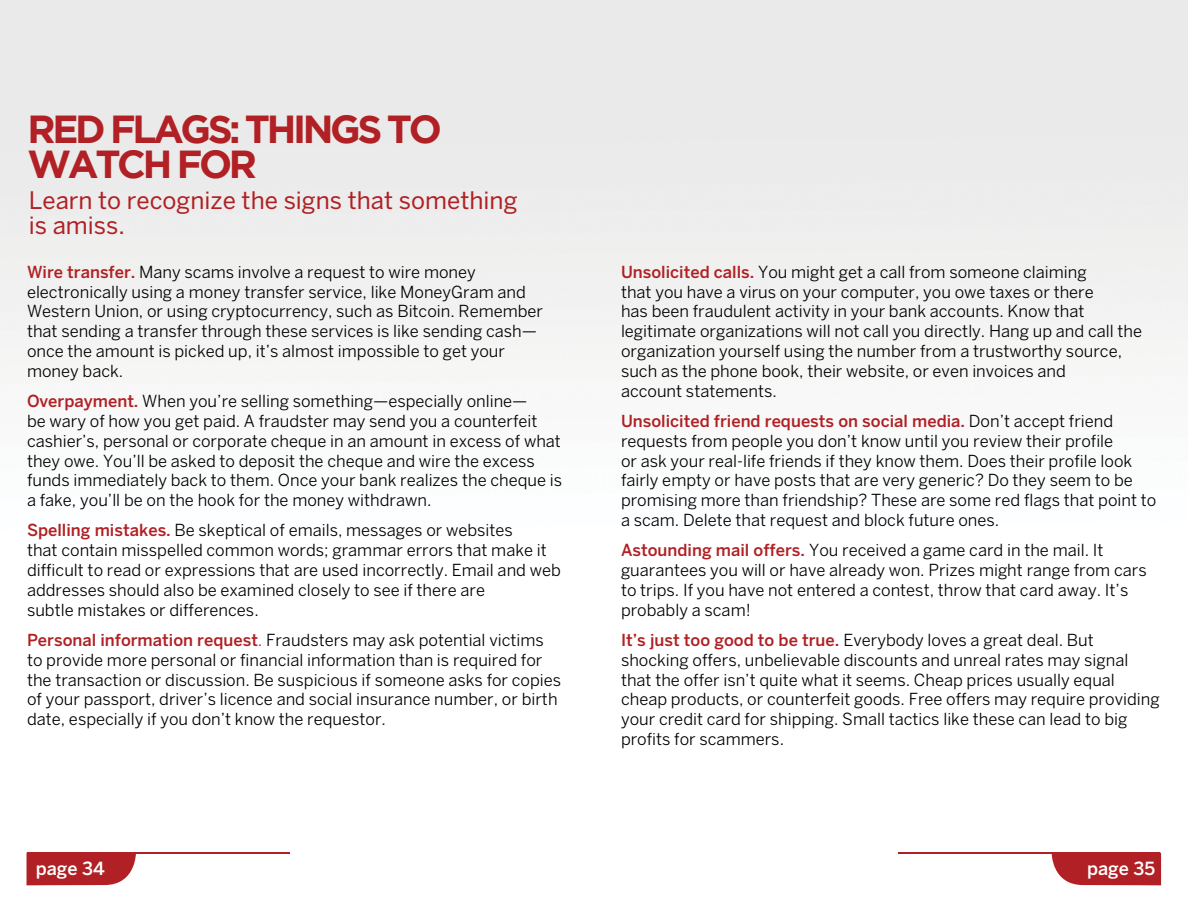
<style>
.page{position:relative;width:1188px;height:918px;background:#fff}
.page>*{position:absolute;margin:0;border:0;box-sizing:border-box;transform-origin:0 0}
.t1{font:700 39px/34.5px "Gotham";letter-spacing:-.085em;color:#b02024}
.t2{font:24px/25.5px "Benton Sans";color:#b02024}
.t3{font:500 18px "Benton Sans";color:#fff}
.t4{font:16.5px/19.8px "Benton Sans";color:#000}
.s1{font-weight:500;color:#b02024}
.s2{color:#b02024}
</style>
<div class="page">
<img style="left:0;top:0;width:1188px;height:886px">
<div style="left:27px;top:854px;width:109px;height:31px;background:#b02024"></div>
<hr style="left:27px;top:853px;width:263px;height:1px;background:#b02024">
<div style="left:1052px;top:853px;width:109px;height:32px;background:#b02024"></div>
<hr style="left:898px;top:853px;width:262px;height:1px;background:#b02024">
<h1 class="t1" style="left:28px;top:111px;width:416px">RED FLAGS: THINGS TO<br>WATCH FOR</h1>
<h2 class="t2" style="left:29px;top:187px;width:490px">Learn to recognize the signs that something is amiss.</h2>
<p class="t4" style="left:27px;top:262px;width:518px"><span class="s1">Wire transfer.</span> Many scams involve a request to wire money electronically using a money transfer service, like MoneyGram and Western Union, or using cryptocurrency, such as Bitcoin. Remember that sending a transfer through these services is like sending cash— once the amount is picked up, it’s almost impossible to get your money back.</p>
<p class="t4" style="left:27px;top:391px;width:537px"><span class="s1">Overpayment.</span> When you’re selling something—especially online—<br>be wary of how you get paid. A fraudster may send you a counterfeit cashier’s, personal or corporate cheque in an amount in excess of what they owe. You’ll be asked to deposit the cheque and wire the excess funds immediately back to them. Once your bank realizes the cheque is a fake, you’ll be on the hook for the money withdrawn.</p>
<p class="t4" style="left:27px;top:520px;width:535px"><span class="s1">Spelling mistakes.</span> Be skeptical of emails, messages or websites<br>that contain misspelled common words; grammar errors that make it difficult to read or expressions that are used incorrectly. Email and web addresses should also be examined closely to see if there are<br>subtle mistakes or differences.</p>
<p class="t4" style="left:27px;top:630px;width:536px"><span class="s1">Personal information request</span><span class="s2">.</span> Fraudsters may ask potential victims to provide more personal or financial information than is required for the transaction or discussion. Be suspicious if someone asks for copies of your passport, driver’s licence and social insurance number, or birth date, especially if you don’t know the requestor.</p>
<p class="t4" style="left:621px;top:262px;width:523px"><span class="s1">Unsolicited calls.</span> You might get a call from someone claiming<br>that you have a virus on your computer, you owe taxes or there<br>has been fraudulent activity in your bank accounts. Know that legitimate organizations will not call you directly. Hang up and call the organization yourself using the number from a trustworthy source, such as the phone book, their website, or even invoices and<br>account statements.</p>
<p class="t4" style="left:621px;top:411px;width:537px"><span class="s1">Unsolicited friend requests on social media.</span> Don’t accept friend requests from people you don’t know until you review their profile<br>or ask your real-life friends if they know them. Does their profile look fairly empty or have posts that are very generic? Do they seem to be promising more than friendship? These are some red flags that point to a scam. Delete that request and block future ones.</p>
<p class="t4" style="left:621px;top:540px;width:527px"><span class="s1">Astounding mail offers.</span> You received a game card in the mail. It guarantees you will or have already won. Prizes might range from cars to trips. If you have not entered a contest, throw that card away. It’s probably a scam!</p>
<p class="t4" style="left:621px;top:630px;width:540px"><span class="s1">It’s just too good to be true.</span> Everybody loves a great deal. But shocking offers, unbelievable discounts and unreal rates may signal that the offer isn’t quite what it seems. Cheap prices usually equal cheap products, or counterfeit goods. Free offers may require providing your credit card for shipping. Small tactics like these can lead to big profits for scammers.</p>
<p class="t3" style="left:36px;top:857px;width:71px">page 34</p>
<p class="t3" style="left:1087px;top:857px;width:70px">page 35</p>
</div>
